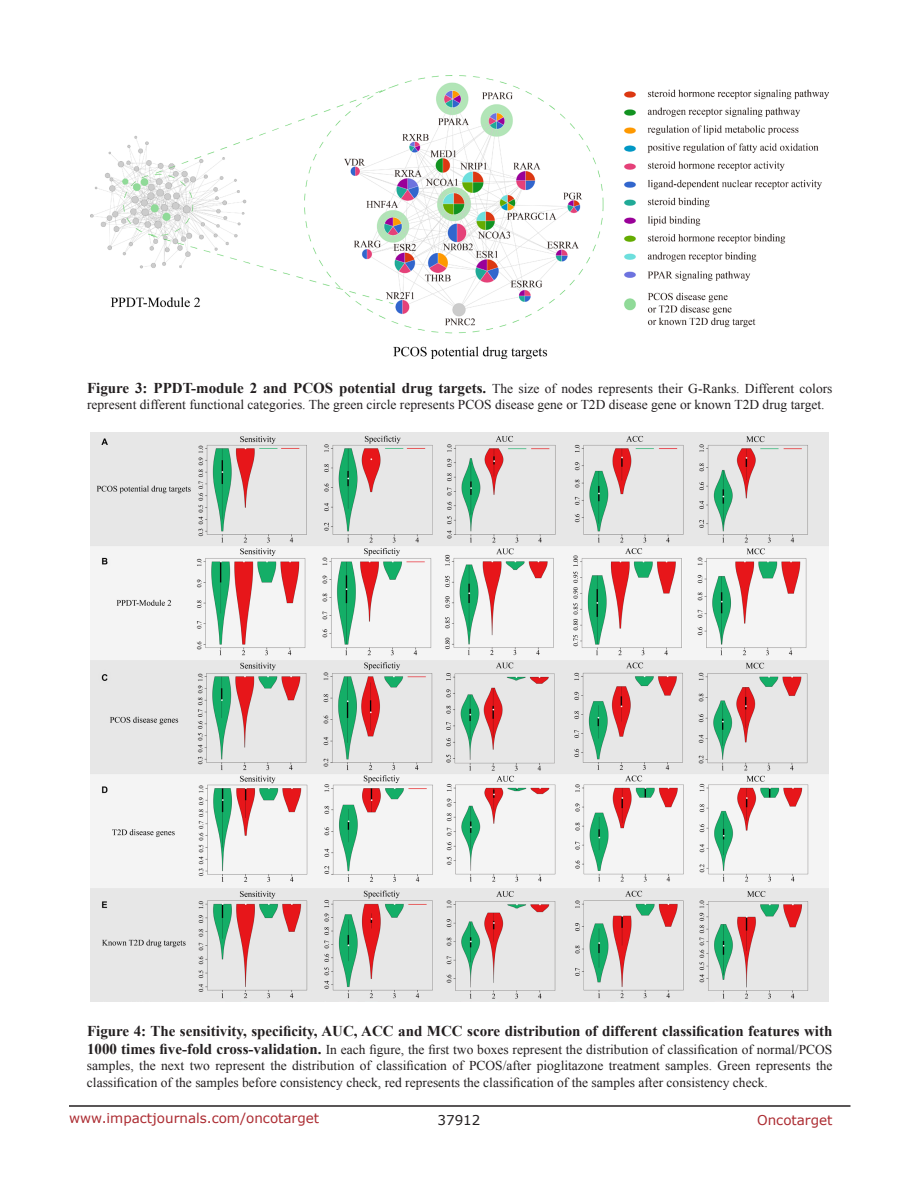
<style>
.page{position:relative;width:918px;height:1188px;background:#fff}
.page>*{position:absolute;margin:0;border:0;box-sizing:border-box;transform-origin:0 0}
.t1{font:700 15px "Times New Roman";color:#231f20}
.t2{font:13.5px/16.2px "Times New Roman";color:#231f20}
.t3{font:13.5px "Verdana";color:#ac2b31}
.t4{font:13.5px "Verdana";color:#231f20}
.s1{font-weight:700;font-size:15px}
</style>
<div class="page">
<hr style="left:69px;top:1105px;width:781px;height:2px;background:#231f20">
<img style="left:91px;top:76px;width:738px;height:282px">
<img style="left:91px;top:433px;width:738px;height:569px">
<p class="t2" style="left:87px;top:380px;width:747px"><span class="s1">Figure 3: PPDT-module 2 and PCOS potential drug targets.</span> The size of nodes represents their G-Ranks. Different colors represent different functional categories. The green circle represents PCOS disease gene or T2D disease gene or known T2D drug target.</p>
<p class="t1" style="left:87px;top:1021px;width:747px">Figure 4: The sensitivity, specificity, AUC, ACC and MCC score distribution of different classification features with</p>
<p class="t2" style="left:87px;top:1041px;width:747px;text-align:justify"><span class="s1">1000 times five-fold cross-validation.</span> In each figure, the first two boxes represent the distribution of classification of normal/PCOS samples, the next two represent the distribution of classification of PCOS/after pioglitazone treatment samples. Green represents the classification of the samples before consistency check, red represents the classification of the samples after consistency check.</p>
<p class="t3" style="left:69px;top:1109px;width:252px">www.impactjournals.com/oncotarget</p>
<p class="t4" style="left:438px;top:1111px;width:44px">37912</p>
<p class="t3" style="left:757px;top:1111px;width:77px">Oncotarget</p>
</div>
